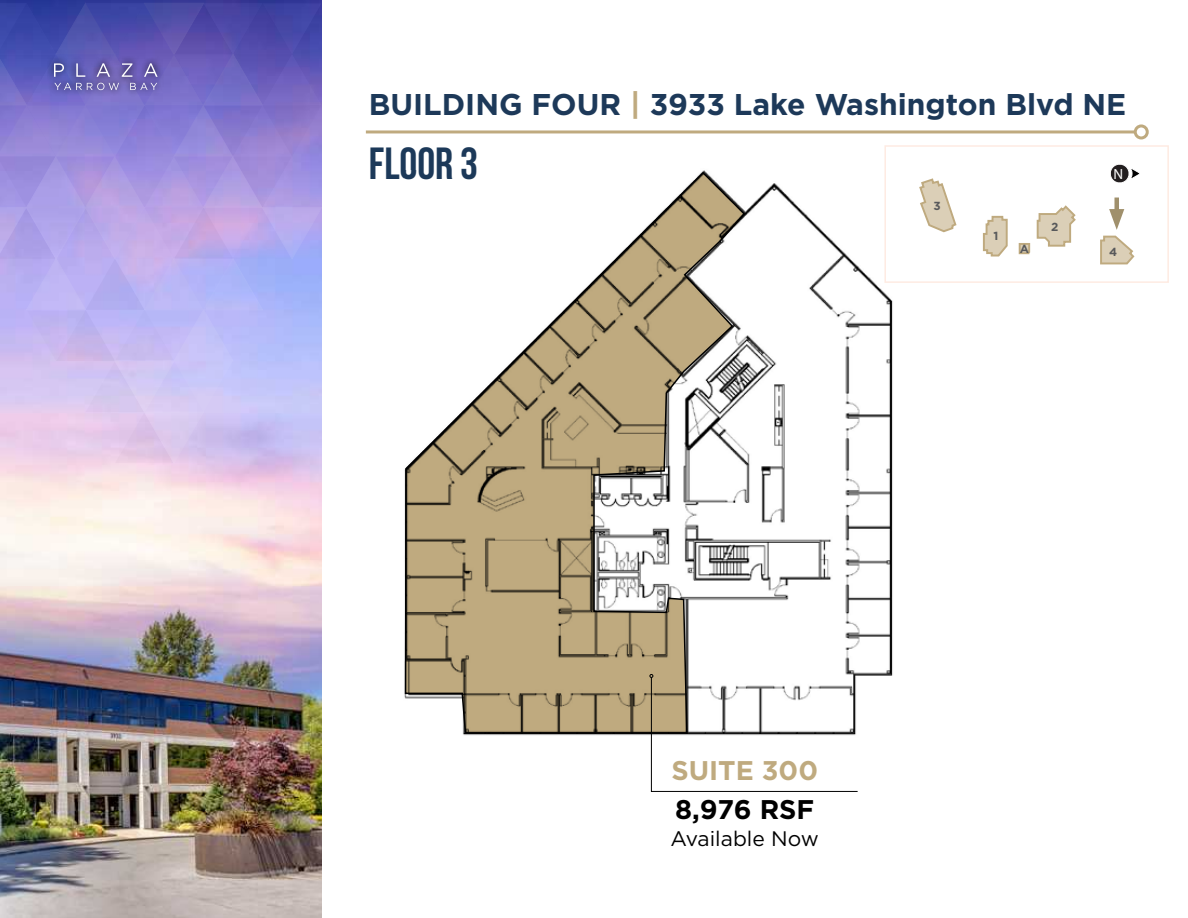
<style>
.page{position:relative;width:1188px;height:918px;background:#fff}
.page>*{position:absolute;margin:0;border:0;box-sizing:border-box;transform-origin:0 0}
.t1{font:45px "Bebas Neue";color:#1c3959}
.t2{font:700 30px "Gotham";color:#1d3959}
.t3{font:700 27px "Gotham";color:#bfaa7f}
.t4{font:700 27px "Gotham";letter-spacing:-.005em;color:#000}
.t5{font:21px "Gotham";color:#000}
.t6{font:700 14.7px "Gill Sans Std";color:#fff}
.t7{font:700 11.7px "Gotham";color:#58595b}
.s1{color:#bfaa7f}
</style>
<div class="page">
<img style="left:0;top:0;width:322px;height:918px">
<img style="left:463px;top:170px;width:430px;height:566px">
<hr style="left:366px;top:130px;width:769px;height:3px;background:#bfaa7f">
<div style="left:1134px;top:124px;width:15px;height:15px;border:3px solid #bfaa7f;border-radius:50%"></div>
<svg style="left:650px;top:674px;width:208px;height:118px"></svg>
<svg style="left:982px;top:215px;width:26px;height:42px"></svg>
<svg style="left:919px;top:178px;width:38px;height:55px"></svg>
<svg style="left:1110px;top:164px;width:30px;height:19px"></svg>
<svg style="left:1018px;top:205px;width:58px;height:50px"></svg>
<div style="left:1114px;top:198px;width:5px;height:19px;background:#a0906c"></div>
<svg style="left:1100px;top:209px;width:35px;height:56px"></svg>
<div style="left:884px;top:145px;width:285px;height:138px;border:2px solid #feebe2"></div>
<svg style="left:404px;top:171px;width:342px;height:563px"></svg>
<svg style="left:0;top:3px;width:322px;height:461px;background:#a399dd"></svg>
<p class="t2" style="left:369px;top:84px;width:759px">BUILDING FOUR <span class="s1">|</span> 3933 Lake Washington Blvd NE</p>
<h1 class="t1" style="left:369px;top:139px;width:111px">FLOOR 3</h1>
<p class="t6" style="left:1113px;top:165px;width:11px">N</p>
<p class="t7" style="left:933px;top:199px;width:9px">3</p>
<p class="t7" style="left:993px;top:229px;width:6px">1</p>
<p class="t7" style="left:1020px;top:241px;width:11px">A</p>
<p class="t7" style="left:1051px;top:220px;width:9px">2</p>
<p class="t7" style="left:1109px;top:244px;width:10px">4</p>
<p class="t3" style="left:671px;top:752px;width:148px">SUITE 300</p>
<p class="t4" style="left:675px;top:791px;width:140px">8,976 RSF</p>
<p class="t5" style="left:671px;top:825px;width:150px">Available Now</p>
</div>
